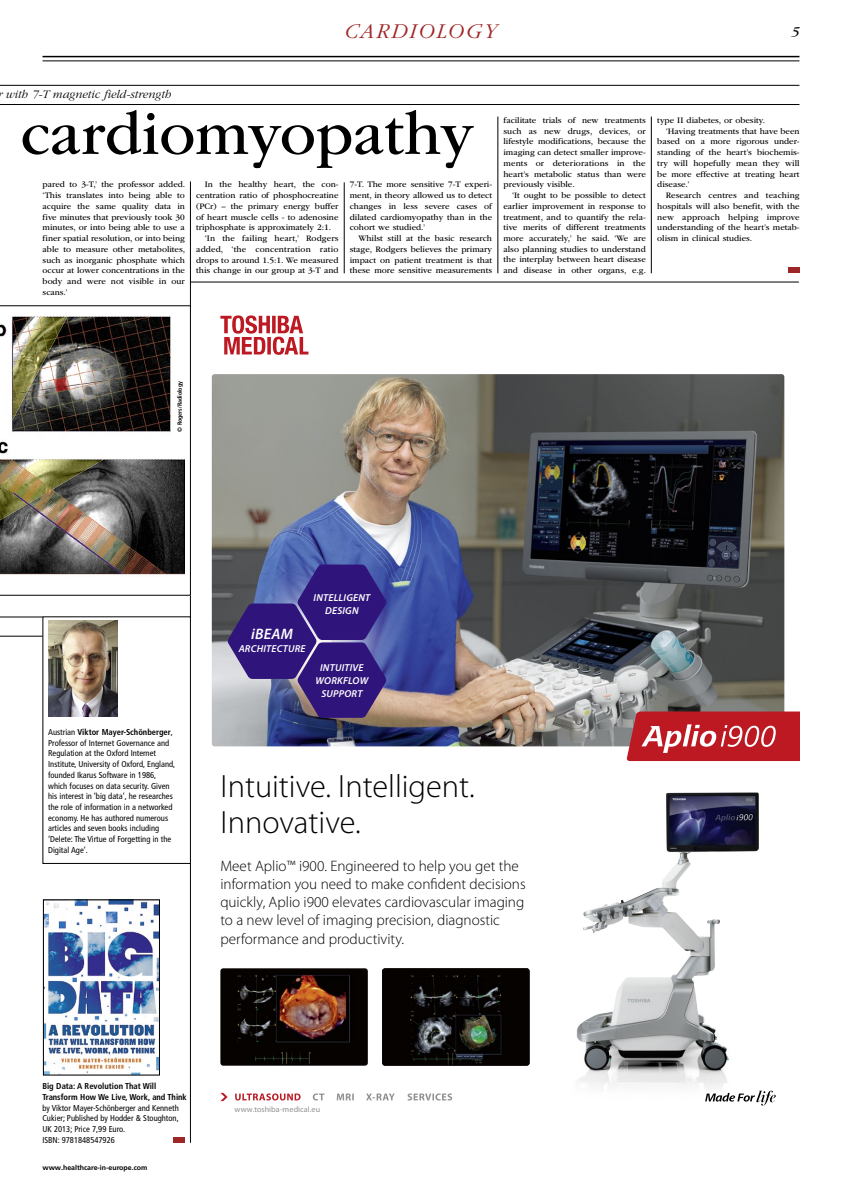
<style>
.page{position:relative;width:842px;height:1191px;background:#fff}
.page>*{position:absolute;margin:0;border:0;box-sizing:border-box;transform-origin:0 0}
.t1{font:63px "ITC Garamond Std";color:#000}
.t2{font:300 32.3px/36.4px "Myriad Pro";color:#000}
.t3{font:italic 300 22px "ITC Garamond Std";letter-spacing:.1em;color:#9f2627}
.t4{font:300 15.1px/18.2px "Myriad Pro";color:#000}
.t5{font:italic 600 15.1px "Myriad Pro";letter-spacing:.02em;color:#fff}
.t6{font:italic 14px "ITC Garamond Std";color:#000}
.t7{font:italic 300 12px "ITC Garamond Std";color:#000}
.t8{font:italic 600 10.1px/12.6px "Myriad Pro";letter-spacing:.02em;color:#fff;text-align:center}
.t9{font:8.8px/10.7px "ITC Garamond Std";color:#000;text-align:justify}
.t10{font:8.8px "ITC Garamond Std";letter-spacing:.02em;color:#000}
.t11{font:condensed 8.5px/10.7px "Frutiger";color:#000}
.t12{font:700 condensed 8.5px/10.7px "Frutiger";color:#000}
.t13{font:8.1px "Myriad Pro";letter-spacing:.005em;color:#8f908f}
.t14{font:700 7px "Frutiger";color:#000}
.t15{font:700 condensed 6px "Frutiger";color:#000}
.s1{font-weight:700}
</style>
<div class="page">
<hr style="left:190px;top:181px;width:1px;height:961px;background:#000">
<hr style="left:651px;top:117px;width:1px;height:156px;background:#000">
<hr style="left:498px;top:117px;width:1px;height:156px;background:#000">
<hr style="left:344px;top:182px;width:1px;height:91px;background:#000">
<hr style="left:190px;top:282px;width:609px;height:1px;background:#000">
<div style="left:43px;top:616px;width:148px;height:247px;border:1px solid #000"></div>
<svg style="left:0;top:305px;width:191px;height:290px"></svg>
<img style="left:48px;top:620px;width:69px;height:96px">
<img style="left:45px;top:901px;width:113px;height:172px">
<div style="left:43px;top:899px;width:117px;height:176px;border:1px solid #000"></div>
<img style="left:0;top:317px;width:185px;height:261px">
<div style="left:788px;top:268px;width:11px;height:5px;background:#9f2627"></div>
<div style="left:173px;top:1137px;width:12px;height:5px;background:#9f2627"></div>
<img style="left:220px;top:968px;width:148px;height:97px">
<img style="left:576px;top:792px;width:189px;height:314px">
<img style="left:212px;top:374px;width:572px;height:372px">
<svg style="left:626px;top:711px;width:173px;height:50px;background:#c23a42"></svg>
<img style="left:382px;top:968px;width:148px;height:97px">
<div style="left:231px;top:555px;width:177px;height:177px;background:#fff;opacity:.75"></div>
<svg style="left:227px;top:564px;width:160px;height:154px;background:#4a3c88"></svg>
<svg style="left:235px;top:1093px;width:66px;height:7px"></svg>
<svg style="left:313px;top:1093px;width:11px;height:7px"></svg>
<svg style="left:337px;top:1093px;width:17px;height:7px"></svg>
<svg style="left:366px;top:1093px;width:29px;height:7px"></svg>
<svg style="left:408px;top:1093px;width:44px;height:7px"></svg>
<svg style="left:220px;top:1092px;width:8px;height:9px"></svg>
<svg style="left:705px;top:1090px;width:71px;height:15px"></svg>
<svg style="left:220px;top:315px;width:88px;height:40px"></svg>
<hr style="left:43px;top:60px;width:756px;height:1px;background:#000">
<hr style="left:43px;top:56px;width:756px;height:1px;background:#000">
<hr style="left:0;top:85px;width:799px;height:1px;background:#000">
<hr style="left:0;top:104px;width:799px;height:1px;background:#000">
<hr style="left:0;top:616px;width:43px;height:1px;background:#000">
<hr style="left:0;top:636px;width:43px;height:1px;background:#000">
<h3 class="t3" style="left:345px;top:19px;width:153px">CARDIOLOGY</h3>
<h3 class="t6" style="left:791px;top:24px;width:9px">5</h3>
<h3 class="t7" style="left:-2px;top:88px;width:175px">r with 7-T magnetic field-strength</h3>
<h1 class="t1" style="left:21px;top:99px;width:454px">cardiomyopathy</h1>
<p class="t9" style="left:43px;top:179px;width:144px">pared to 3-T,’ the professor added. ‘This translates into being able to acquire the same quality data in five minutes that previously took 30 minutes, or into being able to use a finer spatial resolution, or into being able to measure other metabolites, such as inorganic phosphate which occur at lower concentrations in the body and were not visible in our scans.’</p>
<p class="t9" style="left:205px;top:179px;width:135px">In the healthy heart, the con-</p>
<p class="t9" style="left:350px;top:179px;width:144px">7-T. The more sensitive 7-T experi&shy;ment, in theory allowed us to detect changes in less severe cases of dilated cardiomyopathy than in the cohort we studied.’</p>
<p class="t9" style="left:350px;top:233px;width:144px;text-indent:9px">Whilst still at the basic research stage, Rodgers believes the primary impact on patient treatment is that these more sensitive measurements</p>
<p class="t9" style="left:196px;top:190px;width:144px">centration ratio of phosphocreatine</p>
<p class="t9" style="left:196px;top:201px;width:144px">(PCr) – the primary energy buffer</p>
<p class="t9" style="left:196px;top:211px;width:144px">of heart muscle cells - to adenosine</p>
<p class="t9" style="left:196px;top:222px;width:137px">triphosphate is approximately 2:1.</p>
<p class="t9" style="left:205px;top:233px;width:135px">‘In the failing heart,’ Rodgers</p>
<p class="t10" style="left:196px;top:244px;width:144px">added, ‘the concentration ratio</p>
<p class="t9" style="left:196px;top:254px;width:144px">drops to around 1.5:1. We measured</p>
<p class="t9" style="left:196px;top:265px;width:144px">this change in our group at 3-T and</p>
<p class="t9" style="left:503px;top:115px;width:144px">facilitate trials of new treatments such as new drugs, devices, or lifestyle modifications, because the imaging can detect smaller improve&shy;ments or deteriorations in the heart’s metabolic status than were previously visible.</p>
<p class="t9" style="left:503px;top:190px;width:144px;text-indent:9px">‘It ought to be possible to detect earlier improvement in response to treatment, and to quantify the rela&shy;tive merits of different treatments more accurately,’ he said. ‘We are also planning studies to understand the interplay between heart disease and disease in other organs, e.g.</p>
<p class="t9" style="left:657px;top:115px;width:109px">type II diabetes, or obesity.</p>
<p class="t9" style="left:666px;top:126px;width:135px">‘Having treatments that have been</p>
<p class="t9" style="left:657px;top:136px;width:144px">based on a more rigorous under-</p>
<p class="t9" style="left:657px;top:147px;width:144px">standing of the heart’s biochemis-</p>
<p class="t9" style="left:657px;top:158px;width:144px">try will hopefully mean they will</p>
<p class="t9" style="left:657px;top:168px;width:144px">be more effective at treating heart</p>
<p class="t9" style="left:657px;top:179px;width:34px">disease.’</p>
<p class="t9" style="left:666px;top:190px;width:135px">Research centres and teaching</p>
<p class="t9" style="left:657px;top:201px;width:144px">hospitals will also benefit, with the</p>
<p class="t9" style="left:657px;top:211px;width:144px">new approach helping improve</p>
<p class="t9" style="left:657px;top:222px;width:144px">understanding of the heart’s metab-</p>
<p class="t9" style="left:657px;top:233px;width:97px">olism in clinical studies.</p>
<p class="t15" style="left:176px;top:432px;width:52px;rotate:-90deg">© Rogers/Radiology</p>
<p class="t11" style="left:48px;top:726px;width:129px">Austrian <span class="s1">Viktor Mayer-Schönberger</span>, Professor of Internet Governance and Regulation at the Oxford Internet Institute, University of Oxford, England, founded Ikarus Software in 1986, which focuses on data security. Given his interest in ‘big data’, he researches the role of information in a networked economy. He has authored numerous articles and seven books including ‘Delete: The Virtue of Forgetting in the Digital Age’.</p>
<h3 class="t5" style="left:251px;top:624px;width:43px">iBEAM</h3>
<p class="t8" style="left:239px;top:642px;width:68px">ARCHITECTURE</p>
<p class="t8" style="left:314px;top:591px;width:58px">INTELLIGENT<br>DESIGN</p>
<p class="t8" style="left:315px;top:661px;width:54px">INTUITIVE<br>WORKFLOW<br>SUPPORT</p>
<h2 class="t2" style="left:220px;top:768px;width:256px">Intuitive. Intelligent.<br>Innovative.</h2>
<h3 class="t4" style="left:220px;top:857px;width:307px">Meet Aplio™ i900. Engineered to help you get the information you need to make confident decisions quickly, Aplio i900 elevates cardiovascular imaging to a new level of imaging precision, diagnostic performance and productivity.</h3>
<p class="t12" style="left:42px;top:1080px;width:146px">Big Data: A Revolution That Will<br>Transform How We Live, Work, and Think</p>
<p class="t11" style="left:42px;top:1102px;width:138px">by Viktor Mayer-Schönberger and Kenneth<br>Cukier; Published by Hodder &amp; Stoughton,<br>UK 2013; Price 7,99 Euro.<br>ISBN: 9781848547926</p>
<p class="t14" style="left:43px;top:1163px;width:106px">www.healthcare-in-europe.com</p>
<p class="t13" style="left:234px;top:1104px;width:87px">www.toshiba-medical.eu</p>
</div>
